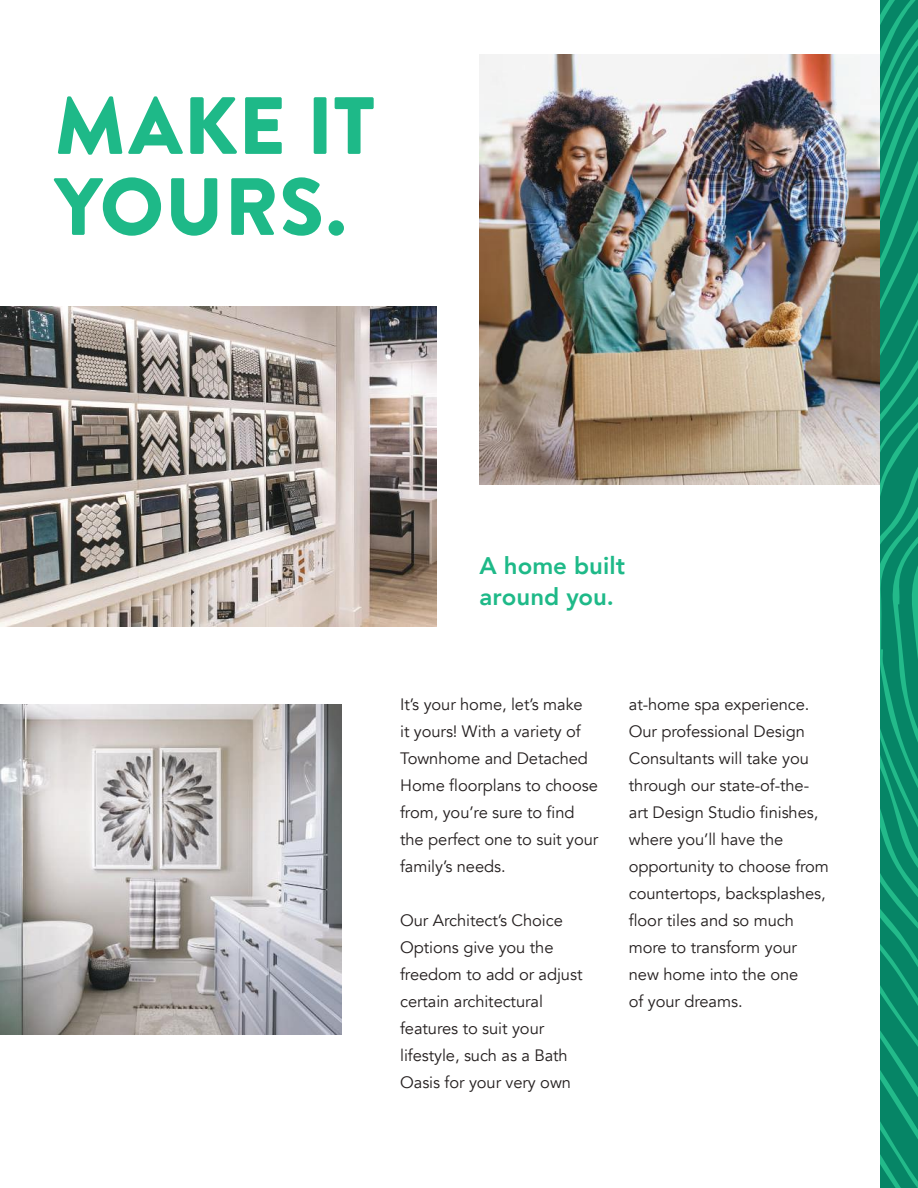
<style>
.page{position:relative;width:918px;height:1188px;background:#fff}
.page>*{position:absolute;margin:0;border:0;box-sizing:border-box;transform-origin:0 0}
.t1{font:900 81px/81px "Brandon Grotesque";letter-spacing:.01em;color:#1eb988}
.t2{font:800 24px/31.5px "Avenir";color:#1eb988}
.t3{font:16.5px/27px "Avenir";letter-spacing:-.005em;color:#241f1f}
</style>
<div class="page">
<img style="left:0;top:307px;width:437px;height:319px">
<img style="left:479px;top:54px;width:401px;height:431px">
<img style="left:0;top:704px;width:341px;height:330px">
<svg style="left:880px;top:0;width:38px;height:1188px"></svg>
<h1 class="t1" style="left:55px;top:87px;width:322px">MAKE IT<br>YOURS.</h1>
<h2 class="t2" style="left:479px;top:550px;width:147px">A home built around you.</h2>
<p class="t3" style="left:400px;top:691px;width:200px">It’s your home, let’s make<br>it yours! With a variety of<br>Townhome and Detached<br>Home floorplans to choose from, you’re sure to find the perfect one to suit your family’s needs.</p>
<p class="t3" style="left:400px;top:907px;width:184px">Our Architect’s Choice<br>Options give you the freedom to add or adjust certain architectural features to suit your lifestyle, such as a Bath<br>Oasis for your very own</p>
<p class="t3" style="left:629px;top:691px;width:202px">at-home spa experience.<br>Our professional Design<br>Consultants will take you through our state-of-the&shy;art Design Studio finishes, where you’ll have the opportunity to choose from countertops, backsplashes, floor tiles and so much more to transform your new home into the one<br>of your dreams.</p>
</div>
